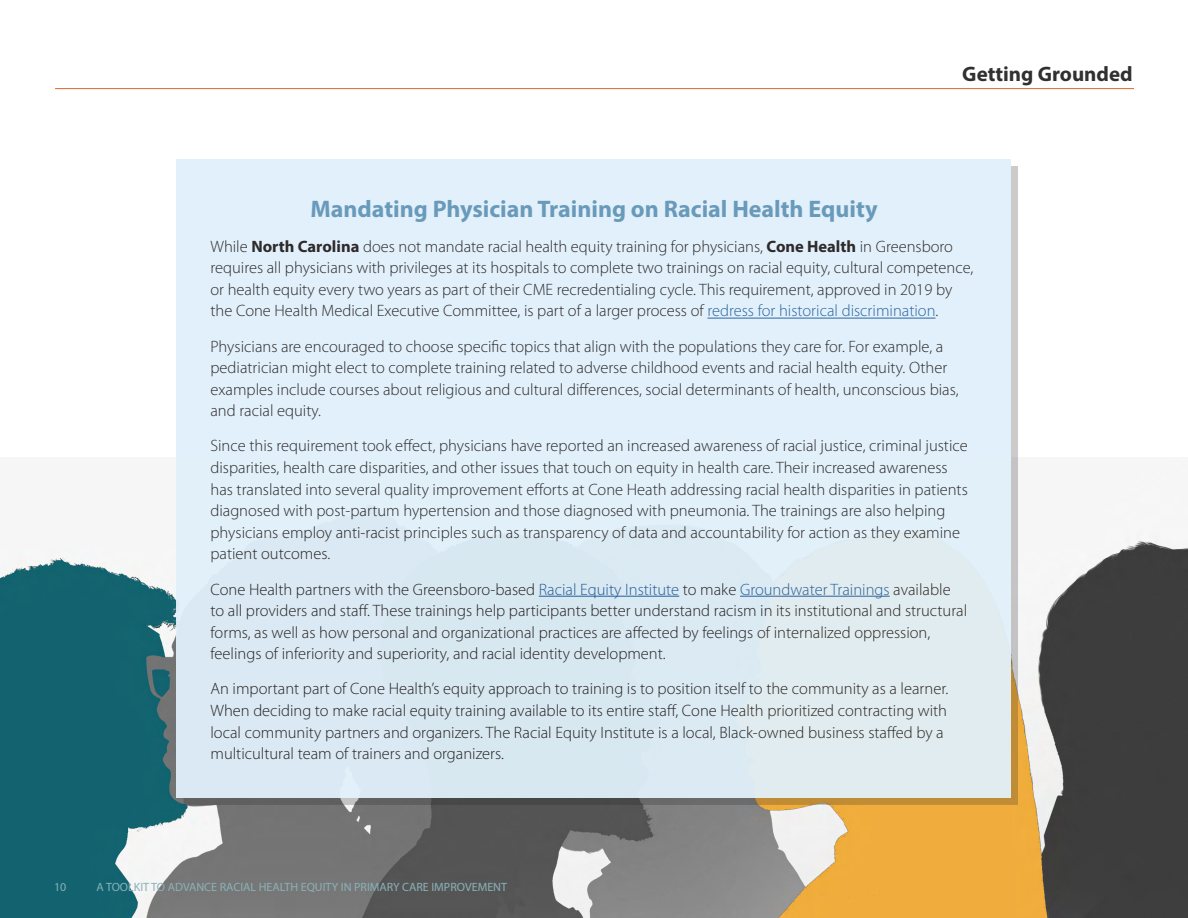
<style>
.page{position:relative;width:1188px;height:918px;background:#fff}
.page>*{position:absolute;margin:0;border:0;box-sizing:border-box;transform-origin:0 0}
.t1{font:700 24px "Myriad Pro";color:#6295b7}
.t2{font:700 21px "Myriad Pro";color:#303030}
.t3{font:300 16.5px/21.6px "Myriad Pro";color:#231f20}
.t4{font:12px "Myriad Pro";color:#89b1b7}
.s1{font-weight:700}
.s2{color:#215e9e}
</style>
<div class="page">
<hr style="left:55px;top:88px;width:1079px;height:1px;background:#dc6727">
<img style="left:0;top:458px;width:1188px;height:460px">
<div style="left:177px;top:160px;width:834px;height:638px;background:#e0f0fa"></div>
<hr style="left:707px;top:318px;width:229px;height:1px;background:#215e9e">
<hr style="left:539px;top:596px;width:140px;height:1px;background:#215e9e">
<hr style="left:740px;top:596px;width:150px;height:1px;background:#215e9e">
<p class="t2" style="left:962px;top:60px;width:172px">Getting Grounded</p>
<h1 class="t1" style="left:310px;top:193px;width:569px">Mandating Physician Training on Racial Health Equity</h1>
<p class="t3" style="left:210px;top:236px;width:765px">While <span class="s1">North Carolina</span> does not mandate racial health equity training for physicians, <span class="s1">Cone Health</span> in Greensboro requires all physicians with privileges at its hospitals to complete two trainings on racial equity, cultural competence, or health equity every two years as part of their CME recredentialing cycle. This requirement, approved in 2019 by the Cone Health Medical Executive Committee, is part of a larger process of <span class="s2">redress for historical discrimination</span>.</p>
<p class="t3" style="left:210px;top:336px;width:750px">Physicians are encouraged to choose specific topics that align with the populations they care for. For example, a pediatrician might elect to complete training related to adverse childhood events and racial health equity. Other examples include courses about religious and cultural differences, social determinants of health, unconscious bias, and racial equity.</p>
<p class="t3" style="left:210px;top:435px;width:759px">Since this requirement took effect, physicians have reported an increased awareness of racial justice, criminal justice disparities, health care disparities, and other issues that touch on equity in health care. Their increased awareness has translated into several quality improvement efforts at Cone Heath addressing racial health disparities in patients diagnosed with post-partum hypertension and those diagnosed with pneumonia. The trainings are also helping physicians employ anti-racist principles such as transparency of data and accountability for action as they examine patient outcomes.</p>
<p class="t3" style="left:210px;top:578px;width:758px">Cone Health partners with the Greensboro-based <span class="s2">Racial Equity Institute</span> to make <span class="s2">Groundwater Trainings</span> available to all providers and staff. These trainings help participants better understand racism in its institutional and structural forms, as well as how personal and organizational practices are affected by feelings of internalized oppression, feelings of inferiority and superiority, and racial identity development.</p>
<p class="t3" style="left:210px;top:678px;width:739px">An important part of Cone Health’s equity approach to training is to position itself to the community as a learner.<br>When deciding to make racial equity training available to its entire staff, Cone Health prioritized contracting with local community partners and organizers. The Racial Equity Institute is a local, Black-owned business staffed by a multicultural team of trainers and organizers.</p>
<p class="t4" style="left:54px;top:880px;width:14px">10</p>
<p class="t4" style="left:97px;top:880px;width:412px">A TOOLKIT TO ADVANCE RACIAL HEALTH EQUITY IN PRIMARY CARE IMPROVEMENT</p>
</div>
